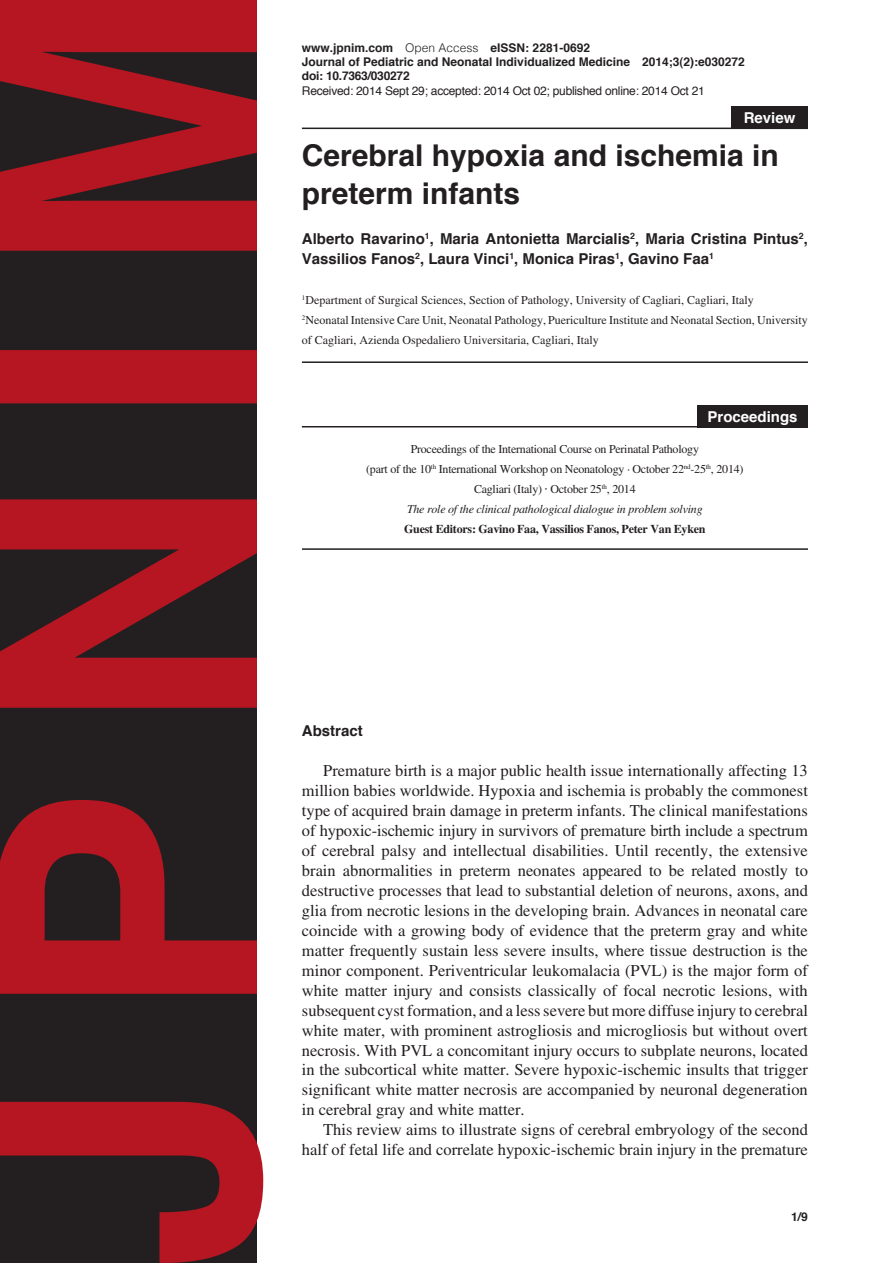
<style>
.page{position:relative;width:893px;height:1263px;background:#fff}
.page>*{position:absolute;margin:0;border:0;box-sizing:border-box;transform-origin:0 0}
.Heading1{font:700 30px/38.2px "Helvetica";color:#231f20}
.Body1{font:16.5px/20px "Times LT Std";color:#231f20;text-align:justify}
.Heading2{font:700 15px/20px "Helvetica";color:#231f20}
.Article_Description{font:700 15px "Helvetica";color:#fff}
.Body3{font:12px/20px "Times LT Std";color:#231f20}
.Body3-2{font:12px "Times LT Std";letter-spacing:-.02em;color:#231f20}
.Footer_Right{font:700 12px "Helvetica";color:#231f20}
.Footer_Right-2{font:12px "Helvetica";letter-spacing:-.02em;color:#231f20}
.Body3-3{font:italic 12px "Times LT Std";letter-spacing:-.02em;color:#231f20}
.Body3-4{font:700 12px "Times LT Std";letter-spacing:-.02em;color:#231f20}
.Footer_Right-3{font:700 12px "Helvetica";letter-spacing:-.02em;color:#231f20}
.Page_Right{font:700 12px "Helvetica";color:#231f20}
.s1{font-weight:300}
.s2{font-family:"Helvetica"}
</style>
<div class="page">
<svg style="left:0;top:0;width:263px;height:1263px;background:#662025"></svg>
<hr style="left:302px;top:128px;width:506px;height:1px;background:#231f20">
<div style="left:731px;top:106px;width:77px;height:22px;background:#231f20"></div>
<hr style="left:302px;top:361px;width:506px;height:2px;background:#231f20">
<hr style="left:302px;top:548px;width:506px;height:2px;background:#231f20">
<hr style="left:302px;top:426px;width:506px;height:1px;background:#231f20">
<div style="left:697px;top:405px;width:111px;height:22px;background:#231f20"></div>
<p class="Footer_Right" style="left:302px;top:38px;width:290px">www.jpnim.com <span class="s1">Open Access</span> eISSN: 2281-0692</p>
<p class="Footer_Right" style="left:302px;top:52px;width:444px">Journal of Pediatric and Neonatal Individualized Medicine 2014;3(2):e030272</p>
<p class="Footer_Right-3" style="left:302px;top:66px;width:109px">doi: 10.7363/030272</p>
<p class="Footer_Right-2" style="left:302px;top:81px;width:404px">Received: 2014 Sept 29; accepted: 2014 Oct 02; published online: 2014 Oct 21</p>
<p class="Article_Description" style="left:744px;top:105px;width:53px">Review</p>
<p class="Heading1" style="left:302px;top:136px;width:478px">Cerebral hypoxia and ischemia in preterm infants</p>
<p class="Heading2" style="left:302px;top:229px;width:507px">Alberto Ravarino<sup>1</sup>, Maria Antonietta Marcialis<sup>2</sup>, Maria Cristina Pintus<sup>2</sup>,<br>Vassilios Fanos<sup>2</sup>, Laura Vinci<sup>1</sup>, Monica Piras<sup>1</sup>, Gavino Faa<sup>1</sup></p>
<p class="Body3" style="left:302px;top:290px;width:453px"><sup>1</sup>Department of Surgical Sciences, Section of Pathology, University of Cagliari, Cagliari, Italy</p>
<p class="Body3" style="left:302px;top:310px;width:507px"><sup>2</sup>Neonatal Intensive Care Unit, Neonatal Pathology, Puericulture Institute and Neonatal Section, University of Cagliari, Azienda Ospedaliero Universitaria, Cagliari, Italy</p>
<p class="Article_Description" style="left:708px;top:405px;width:92px">Proceedings</p>
<p class="Body3-2" style="left:411px;top:442px;width:290px">Proceedings of the International Course on Perinatal Pathology</p>
<p class="Body3-2" style="left:366px;top:462px;width:379px">(part of the 10<sup>th</sup> International Workshop on Neonatology · October 22<sup>nd</sup>-25<sup>th</sup>, 2014)</p>
<p class="Body3-2" style="left:474px;top:482px;width:163px">Cagliari (Italy) <span class="s2">·</span> October 25<sup>th</sup>, 2014</p>
<p class="Body3-3" style="left:407px;top:502px;width:297px">The role of the clinical pathological dialogue in problem solving</p>
<p class="Body3-4" style="left:404px;top:521px;width:303px">Guest Editors: Gavino Faa, Vassilios Fanos, Peter Van Eyken</p>
<p class="Heading2" style="left:302px;top:721px;width:62px">Abstract</p>
<p class="Body1" style="left:302px;top:761px;width:508px;text-indent:21px">Premature birth is a major public health issue internationally affecting 13 million babies worldwide. Hypoxia and ischemia is probably the commonest type of acquired brain damage in preterm infants. The clinical manifestations of hypoxic-ischemic injury in survivors of premature birth include a spectrum of cerebral palsy and intellectual disabilities. Until recently, the extensive brain abnormalities in preterm neonates appeared to be related mostly to destructive processes that lead to substantial deletion of neurons, axons, and glia from necrotic lesions in the developing brain. Advances in neonatal care coincide with a growing body of evidence that the preterm gray and white matter frequently sustain less severe insults, where tissue destruction is the minor component. Periventricular leukomalacia (PVL) is the major form of white matter injury and consists classically of focal necrotic lesions, with subsequent cyst formation, and a less severe but more diffuse injury to cerebral white mater, with prominent astrogliosis and microgliosis but without overt necrosis. With PVL a concomitant injury occurs to subplate neurons, located in the subcortical white matter. Severe hypoxic-ischemic insults that trigger significant white matter necrosis are accompanied by neuronal degeneration in cerebral gray and white matter.</p>
<p class="Body1" style="left:302px;top:1120px;width:507px;text-align:right">This review aims to illustrate signs of cerebral embryology of the second half of fetal life and correlate hypoxic-ischemic brain injury in the premature</p>
<p class="Page_Right" style="left:791px;top:1207px;width:18px">1/9</p>
</div>
